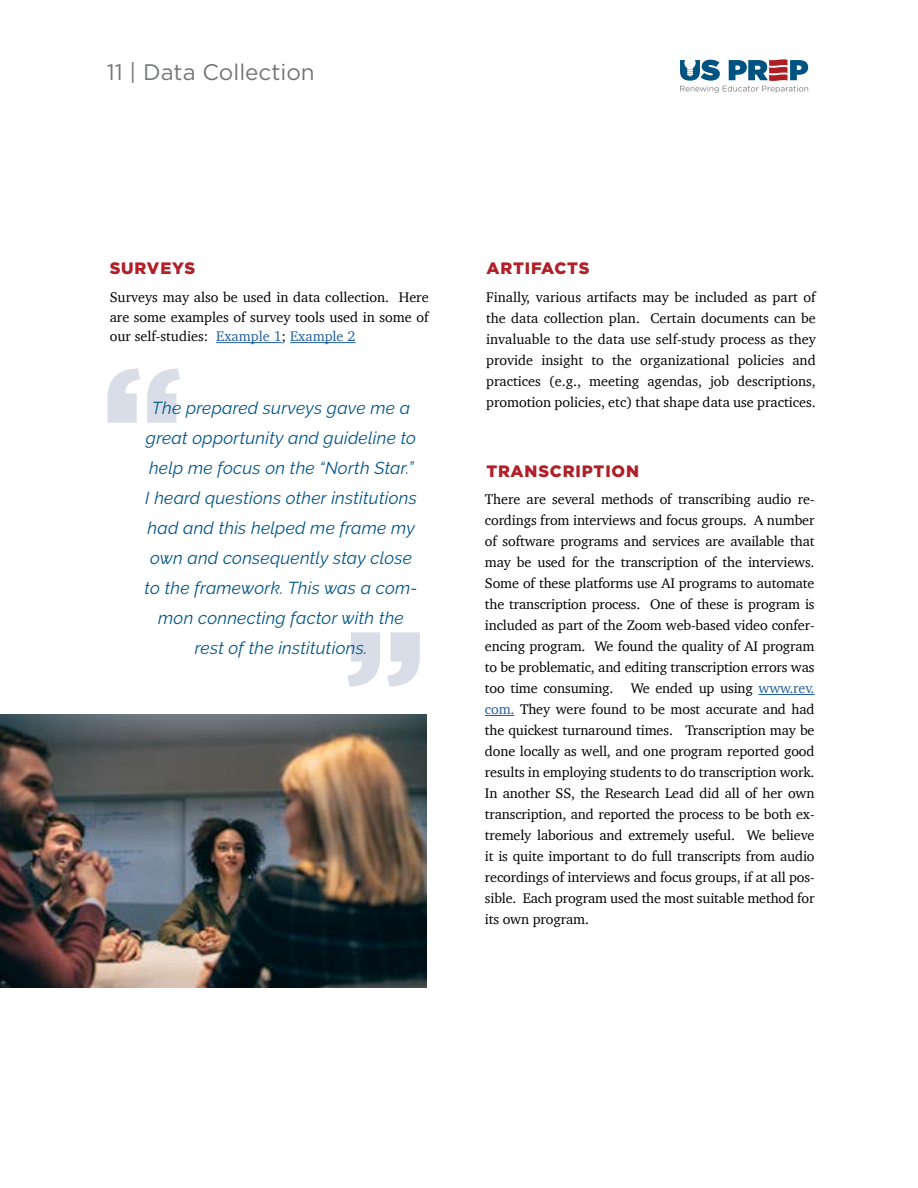
<style>
.page{position:relative;width:918px;height:1188px;background:#fff}
.page>*{position:absolute;margin:0;border:0;box-sizing:border-box;transform-origin:0 0}
.t1{font:900 150px "Gotham HTF";color:#7f90b2}
.t2{font:22.5px "Gotham HTF";color:#757679}
.t3{font:italic 17.25px/30px "Raleway";letter-spacing:.015em;color:#005587;text-align:center}
.t4{font:900 16.5px "Gotham HTF";letter-spacing:.05em;color:#b11f28}
.t5{font:14.25px/21px "Charter";color:#000;text-align:justify}
.s1{color:#215e9e}
</style>
<div class="page">
<img style="left:0;top:715px;width:427px;height:272px">
<hr style="left:216px;top:342px;width:66px;height:1px;background:#215e9e">
<hr style="left:290px;top:342px;width:65px;height:1px;background:#215e9e">
<hr style="left:759px;top:694px;width:56px;height:1px;background:#215e9e">
<svg style="left:485px;top:715px;width:29px;height:1px"></svg>
<svg style="left:680px;top:59px;width:128px;height:34px"></svg>
<h2 class="t2" style="left:107px;top:59px;width:210px">11 | Data Collection</h2>
<p class="t4" style="left:110px;top:259px;width:87px">SURVEYS</p>
<p class="t4" style="left:486px;top:259px;width:105px">ARTIFACTS</p>
<p class="t5" style="left:110px;top:287px;width:321px;line-height:19.5px">Surveys may also be used in data collection. Here are some examples of survey tools used in some of our self-studies: <span class="s1">Example 1</span>; <span class="s1">Example 2</span></p>
<p class="t5" style="left:486px;top:286px;width:331px">Finally, various artifacts may be included as part of the data collection plan. Certain documents can be invaluable to the data use self-study process as they provide insight to the organizational policies and practices (e.g., meeting agendas, job descriptions, promotion policies, etc) that shape data use practices.</p>
<h1 class="t1" style="left:101px;top:334px;width:84px">“</h1>
<p class="t3" style="left:145px;top:393px;width:274px">The prepared surveys gave me a great opportunity and guideline to help me focus on the “North Star.”<br>I heard questions other institutions had and this helped me frame my own and consequently stay close to the framework. This was a com&shy;mon connecting factor with the rest of the institutions.</p>
<p class="t4" style="left:486px;top:461px;width:154px">TRANSCRIPTION</p>
<p class="t5" style="left:485px;top:488px;width:331px">There are several methods of transcribing audio re&shy;cordings from interviews and focus groups. A number of software programs and services are available that may be used for the transcription of the interviews.<br>Some of these platforms use AI programs to automate the transcription process. One of these is program is included as part of the Zoom web-based video confer&shy;encing program. We found the quality of AI program to be problematic, and editing transcription errors was too time consuming. We ended up using <span class="s1">www.rev. com.</span> They were found to be most accurate and had the quickest turnaround times. Transcription may be done locally as well, and one program reported good results in employing students to do transcription work.<br>In another SS, the Research Lead did all of her own transcription, and reported the process to be both ex&shy;tremely laborious and extremely useful. We believe it is quite important to do full transcripts from audio recordings of interviews and focus groups, if at all pos&shy;sible. Each program used the most suitable method for its own program.</p>
<h1 class="t1" style="left:426px;top:721px;width:84px;rotate:-180deg">“</h1>
</div>
